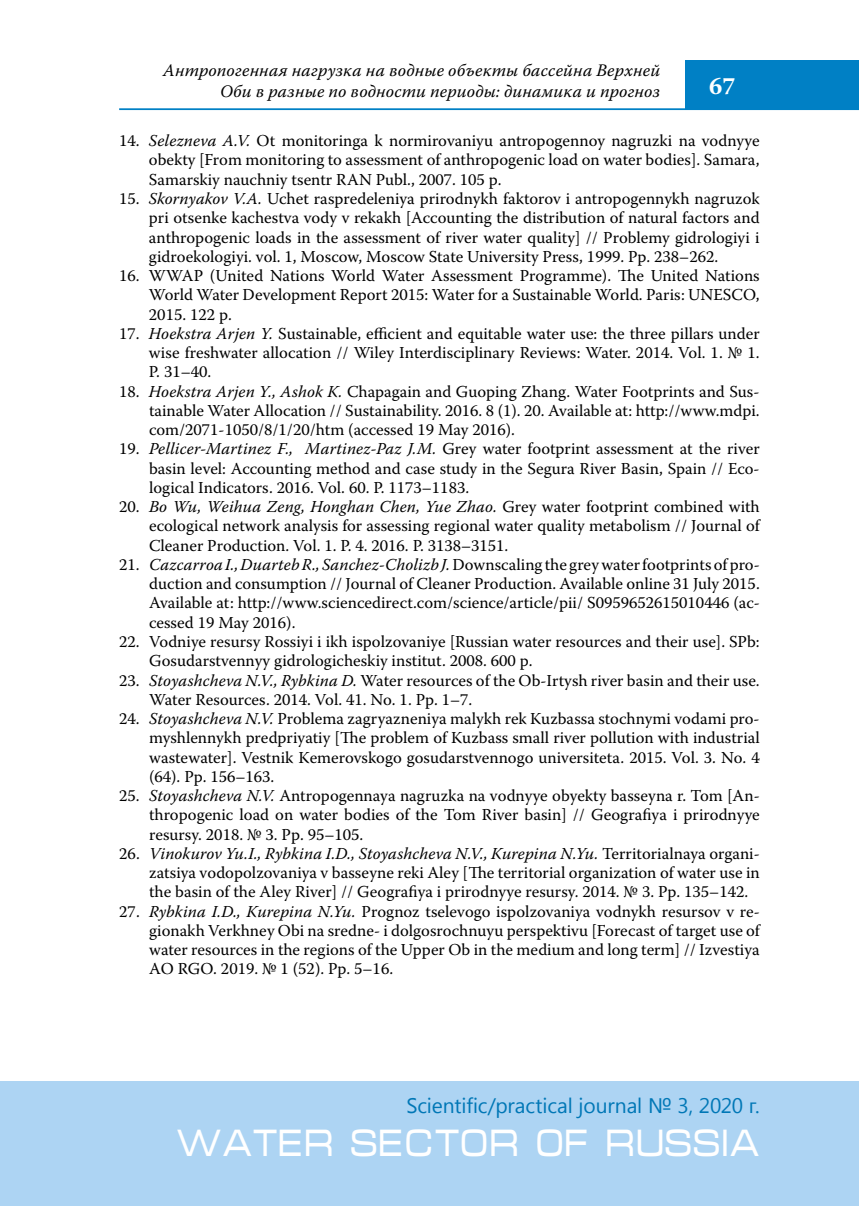
<style>
.page{position:relative;width:859px;height:1206px;background:#fff}
.page>*{position:absolute;margin:0;border:0;box-sizing:border-box;transform-origin:0 0}
.t1{font:38.5px "Micra C";color:#fff;scale:.83 1}
.t2{font:700 24.5px "Warnock Pro";color:#fff}
.t3{font:21px "Segoe UI";letter-spacing:-.005em;color:#0077b6}
.t4{font:italic 17.5px/21px "Warnock Pro";letter-spacing:.01em;color:#000;text-align:right}
.t5{font:16.62px/19.2px "Warnock Pro";color:#000;text-align:justify}
.s1{font-style:italic}
</style>
<div class="page">
<hr style="left:119px;top:108px;width:739px;height:2px;background:#0080c5">
<div style="left:685px;top:60px;width:173px;height:50px;background:#0080c5"></div>
<div style="left:0;top:1081px;width:858px;height:124px;background:#add4f3"></div>
<p class="t4" style="left:163px;top:59px;width:498px">Антропогенная нагрузка на водные объекты бассейна Верхней<br>Оби в разные по водности периоды: динамика и прогноз</p>
<h2 class="t2" style="left:708px;top:71px;width:28px">67</h2>
<p class="t5" style="left:149px;top:131px;width:612px;text-indent:-30px">14. <span class="s1">Selezneva A.V.</span> Ot monitoringa k normirovaniyu antropogennoy nagruzki na vodnyye obekty [From monitoring to assessment of anthropogenic load on water bodies]. Samara, Samarskiy nauchniy tsentr RAN Publ., 2007. 105 p.</p>
<p class="t5" style="left:149px;top:189px;width:612px;text-indent:-30px">15. <span class="s1">Skornyakov V.А.</span> Uchet raspredeleniya prirodnykh faktorov i antropogennykh nagruzok pri otsenke kachestva vody v rekakh [Accounting the distribution of natural factors and anthropogenic loads in the assessment of river water quality] // Problemy gidrologiyi i gidroekologiyi. vol. 1, Moscow, Moscow State University Press, 1999. Pp. 238–262.</p>
<p class="t5" style="left:149px;top:266px;width:612px;text-indent:-30px">16. WWAP (United Nations World Water Assessment Programme). The United Nations World Water Development Report 2015: Water for a Sustainable World. Paris: UNESCO, 2015. 122 p.</p>
<p class="t5" style="left:149px;top:323px;width:612px;text-indent:-30px">17. <span class="s1">Hoekstra Arjen Y.</span> Sustainable, efficient and equitable water use: the three pillars under wise freshwater allocation // Wiley Interdisciplinary Reviews: Water. 2014. Vol. 1. № 1.<br>P. 31–40.</p>
<p class="t5" style="left:149px;top:381px;width:612px;text-indent:-30px">18. <span class="s1">Hoekstra Arjen Y., Ashok K.</span> Chapagain and Guoping Zhang. Water Footprints and Sus&shy;tainable Water Allocation // Sustainability. 2016. 8 (1). 20. Available at: http://www.mdpi. com/2071-1050/8/1/20/htm (accessed 19 May 2016).</p>
<p class="t5" style="left:149px;top:439px;width:612px;text-indent:-30px">19. <span class="s1">Pellicer-Martinez F., Martinez-Paz J.M.</span> Grey water footprint assessment at the river basin level: Accounting method and case study in the Segura River Basin, Spain // Eco&shy;logical Indicators. 2016. Vol. 60. P. 1173–1183.</p>
<p class="t5" style="left:149px;top:497px;width:612px;text-indent:-30px">20. <span class="s1">Bo Wu, Weihua Zeng, Honghan Chen, Yue Zhao.</span> Grey water footprint combined with ecological network analysis for assessing regional water quality metabolism // Journal of Cleaner Production. Vol. 1. P. 4. 2016. P. 3138–3151.</p>
<p class="t5" style="left:149px;top:554px;width:612px;text-indent:-30px">21. <span class="s1">Cazcarroa I., Duarteb R., Sanchez-Cholizb J.</span> Downscaling the grey water footprints of pro&shy;duction and consumption // Journal of Cleaner Production. Available online 31 July 2015.<br>Available at: http://www.sciencedirect.com/science/article/pii/ S0959652615010446 (ac&shy;cessed 19 May 2016).</p>
<p class="t5" style="left:149px;top:631px;width:612px;text-indent:-30px">22. Vodniye resursy Rossiyi i ikh ispolzovaniye [Russian water resources and their use]. SPb:<br>Gosudarstvennyy gidrologicheskiy institut. 2008. 600 p.</p>
<p class="t5" style="left:149px;top:670px;width:612px;text-indent:-30px">23. <span class="s1">Stoyashcheva N.V., Rybkina D.</span> Water resources of the Ob-Irtysh river basin and their use.<br>Water Resources. 2014. Vol. 41. No. 1. Pp. 1–7.</p>
<p class="t5" style="left:149px;top:708px;width:612px;text-indent:-30px">24. <span class="s1">Stoyashcheva N.V.</span> Problema zagryazneniya malykh rek Kuzbassa stochnymi vodami pro&shy;myshlennykh predpriyatiy [The problem of Kuzbass small river pollution with industrial wastewater]. Vestnik Kemerovskogo gosudarstvennogo universiteta. 2015. Vol. 3. No. 4 (64). Pp. 156–163.</p>
<p class="t5" style="left:149px;top:785px;width:612px;text-indent:-30px">25. <span class="s1">Stoyashcheva N.V.</span> Antropogennaya nagruzka na vodnyye obyekty basseyna r. Tom [An&shy;thropogenic load on water bodies of the Tom River basin] // Geografiya i prirodnyye resursy. 2018. № 3. Pp. 95–105.</p>
<p class="t5" style="left:149px;top:843px;width:612px;text-indent:-30px">26. <span class="s1">Vinokurov Yu.I., Rybkina I.D., Stoyashcheva N.V., Kurepina N.Yu.</span> Territorialnaya organi&shy;zatsiya vodopolzovaniya v basseyne reki Aley [The territorial organization of water use in the basin of the Aley River] // Geografiya i prirodnyye resursy. 2014. № 3. Pp. 135–142.</p>
<p class="t5" style="left:149px;top:901px;width:612px;text-indent:-30px">27. <span class="s1">Rybkina I.D., Kurepina N.Yu.</span> Prognoz tselevogo ispolzovaniya vodnykh resursov v re&shy;gionakh Verkhney Obi na sredne- i dolgosrochnuyu perspektivu [Forecast of target use of water resources in the regions of the Upper Ob in the medium and long term] // Izvestiya AO RGO. 2019. № 1 (52). Pр. 5–16.</p>
<p class="t3" style="left:406px;top:1090px;width:354px">scientific/practical journal № 3, 2020 г.</p>
<h1 class="t1" style="left:175px;top:1126px;width:705px">WATER SECTOR OF RUSSIA</h1>
</div>
